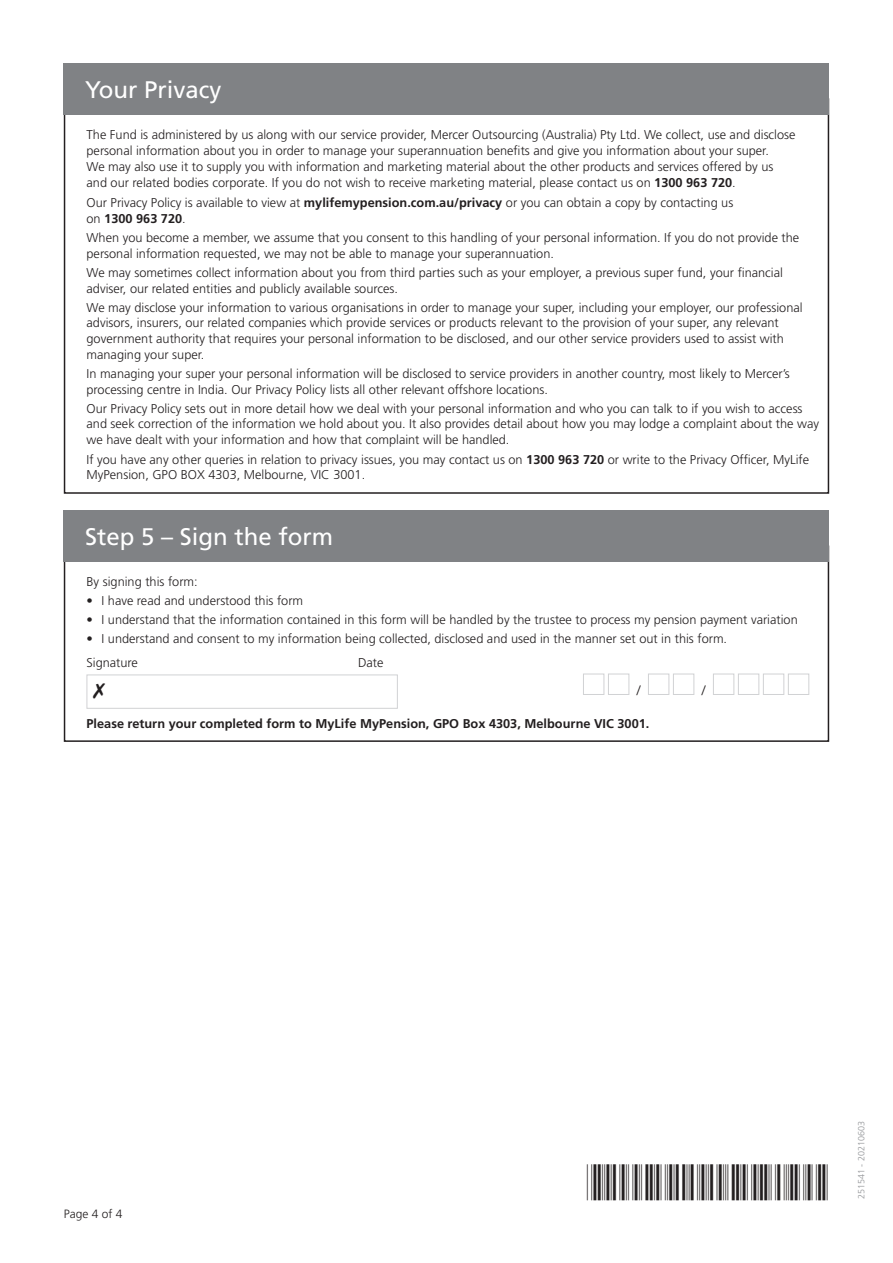
<style>
.page{position:relative;width:893px;height:1263px;background:#fff}
.page>*{position:absolute;margin:0;border:0;box-sizing:border-box;transform-origin:0 0}
.t1{font:36px "C39 P24 Dm Tt";color:#231f20}
.STEP_HEADING{font:24px "Frutiger";color:#fff}
.FILL_IN-BODY{font:300 13.5px "Frutiger";color:#231f20}
.FILL_IN-BODY-2{font:300 12.75px/15.8px "Frutiger";color:#231f20}
.BODY_BOLD{font:700 12.75px "Frutiger";color:#231f20}
.FILL_IN-BODY-3{font:300 12px "Frutiger";color:#231f20}
.t2{font:300 9px "Frutiger";color:#939598}
.s1{font-weight:700}
</style>
<div class="page">
<div style="left:87px;top:674px;width:311px;height:35px;border:1px solid #d1d2d4"></div>
<div style="left:583px;top:674px;width:21px;height:21px;background:#fff;border:1px solid #d1d2d4"></div>
<div style="left:608px;top:674px;width:21px;height:21px;background:#fff;border:1px solid #d1d2d4"></div>
<div style="left:648px;top:674px;width:21px;height:21px;background:#fff;border:1px solid #d1d2d4"></div>
<div style="left:673px;top:674px;width:21px;height:21px;background:#fff;border:1px solid #d1d2d4"></div>
<div style="left:713px;top:674px;width:21px;height:21px;background:#fff;border:1px solid #d1d2d4"></div>
<div style="left:738px;top:674px;width:21px;height:21px;background:#fff;border:1px solid #d1d2d4"></div>
<div style="left:763px;top:674px;width:21px;height:21px;background:#fff;border:1px solid #d1d2d4"></div>
<div style="left:788px;top:674px;width:21px;height:21px;background:#fff;border:1px solid #d1d2d4"></div>
<div style="left:64px;top:545px;width:765px;height:197px;border:2px solid #231f20"></div>
<div style="left:64px;top:510px;width:765px;height:51px;background:#808285"></div>
<div style="left:64px;top:64px;width:765px;height:51px;background:#808285"></div>
<p class="STEP_HEADING" style="left:85px;top:76px;width:138px">Your Privacy</p>
<p class="FILL_IN-BODY-2" style="left:87px;top:127px;width:710px">The Fund is administered by us along with our service provider, Mercer Outsourcing (Australia) Pty Ltd. We collect, use and disclose personal information about you in order to manage your superannuation benefits and give you information about your super.<br>We may also use it to supply you with information and marketing material about the other products and services offered by us and our related bodies corporate. If you do not wish to receive marketing material, please contact us on <span class="s1">1300 963 720</span>.</p>
<p class="FILL_IN-BODY-2" style="left:87px;top:194px;width:648px;line-height:16.5px">Our Privacy Policy is available to view at <span class="s1">mylifemypension.com.au/privacy</span> or you can obtain a copy by contacting us on <span class="s1">1300 963 720</span>.</p>
<p class="FILL_IN-BODY-2" style="left:87px;top:230px;width:714px">When you become a member, we assume that you consent to this handling of your personal information. If you do not provide the personal information requested, we may not be able to manage your superannuation.</p>
<p class="FILL_IN-BODY-2" style="left:87px;top:265px;width:698px">We may sometimes collect information about you from third parties such as your employer, a previous super fund, your financial adviser, our related entities and publicly available sources.</p>
<p class="FILL_IN-BODY-2" style="left:87px;top:300px;width:718px">We may disclose your information to various organisations in order to manage your super, including your employer, our professional advisors, insurers, our related companies which provide services or products relevant to the provision of your super, any relevant government authority that requires your personal information to be disclosed, and our other service providers used to assist with managing your super.</p>
<p class="FILL_IN-BODY-2" style="left:87px;top:366px;width:705px">In managing your super your personal information will be disclosed to service providers in another country, most likely to Mercer’s processing centre in India. Our Privacy Policy lists all other relevant offshore locations.</p>
<p class="FILL_IN-BODY-2" style="left:87px;top:400px;width:734px">Our Privacy Policy sets out in more detail how we deal with your personal information and who you can talk to if you wish to access and seek correction of the information we hold about you. It also provides detail about how you may lodge a complaint about the way we have dealt with your information and how that complaint will be handled.</p>
<p class="FILL_IN-BODY-2" style="left:87px;top:452px;width:724px">If you have any other queries in relation to privacy issues, you may contact us on <span class="s1">1300 963 720</span> or write to the Privacy Officer, MyLife<br>MyPension, GPO BOX 4303, Melbourne, VIC 3001.</p>
<p class="STEP_HEADING" style="left:85px;top:522px;width:250px">Step 5 – Sign the form</p>
<p class="FILL_IN-BODY-2" style="left:87px;top:574px;width:113px">By signing this form:</p>
<p class="FILL_IN-BODY-2" style="left:87px;top:593px;width:218px">• I have read and understood this form</p>
<p class="FILL_IN-BODY-2" style="left:87px;top:612px;width:713px">• I understand that the information contained in this form will be handled by the trustee to process my pension payment variation</p>
<p class="FILL_IN-BODY-2" style="left:87px;top:631px;width:642px">• I understand and consent to my information being collected, disclosed and used in the manner set out in this form.</p>
<p class="FILL_IN-BODY-2" style="left:87px;top:655px;width:53px">Signature</p>
<p class="FILL_IN-BODY-2" style="left:358px;top:655px;width:27px">Date</p>
<p class="FILL_IN-BODY" style="left:637px;top:682px;width:5px">/</p>
<p class="FILL_IN-BODY" style="left:702px;top:682px;width:5px">/</p>
<p class="BODY_BOLD" style="left:87px;top:716px;width:564px">Please return your completed form to MyLife MyPension, GPO Box 4303, Melbourne VIC 3001.</p>
<p class="FILL_IN-BODY-3" style="left:64px;top:1207px;width:60px">Page 4 of 4</p>
<h1 class="t1" style="left:587px;top:1164px;width:243px">*SA016.908MU1*</h1>
<p class="t2" style="left:856px;top:1199px;width:80px;rotate:-90deg">251541 - 20210603</p>
</div>
